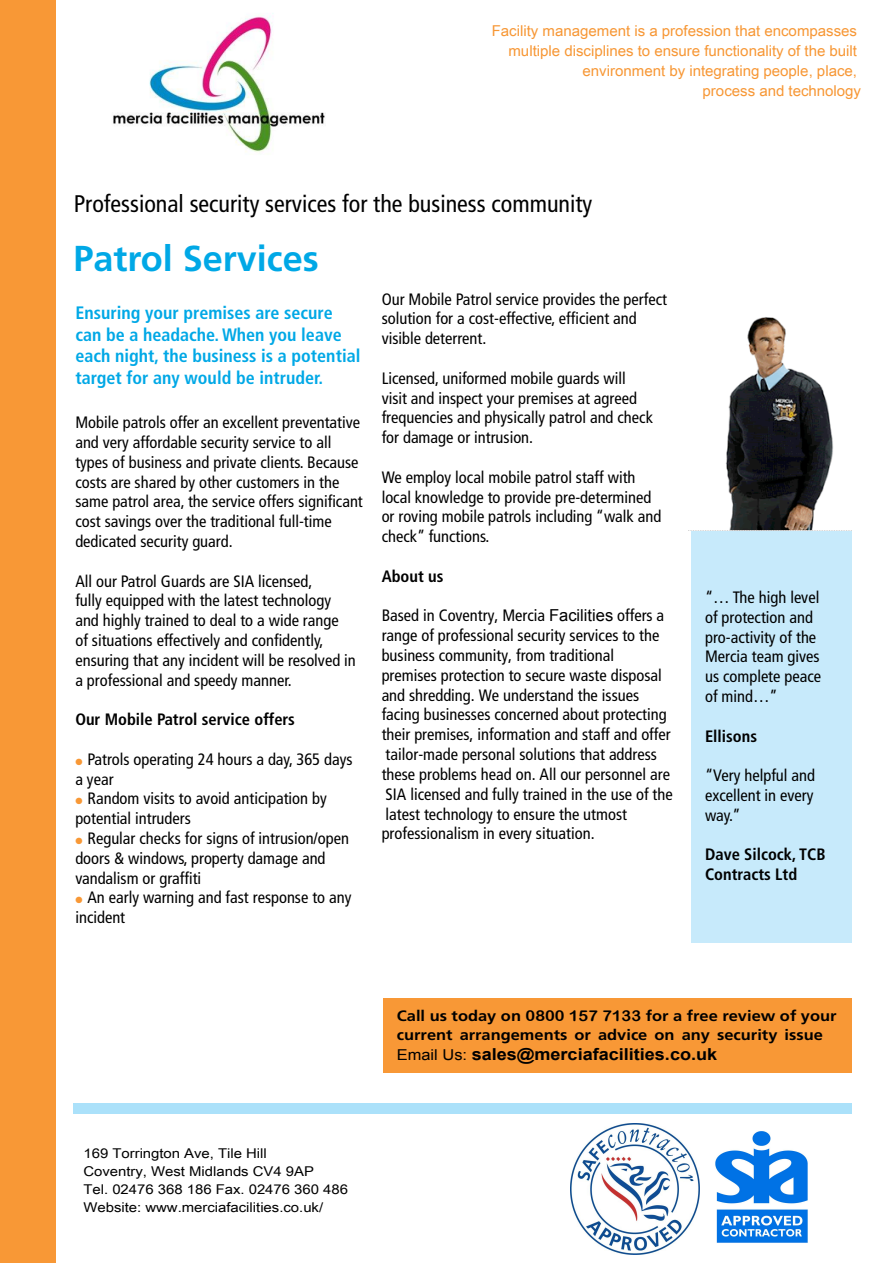
<style>
.page{position:relative;width:893px;height:1263px;background:#fff}
.page>*{position:absolute;margin:0;border:0;box-sizing:border-box;transform-origin:0 0}
.t1{font:700 36px "Frutiger";color:#00a8e6}
.t2{font:condensed 24px "Frutiger";color:#000}
.t3{font:700 condensed 18px/21.6px "Frutiger";color:#00a8e6}
.t4{font:condensed 16.5px/19.8px "Frutiger";color:#000}
.t5{font:700 condensed 16.5px/19.8px "Frutiger";color:#000}
.t6{font:700 16.5px "Arial";color:#000;scale:1.09 1}
.t7{font:15px/20.1px "Arial Unicode MS";color:#f79735;text-align:right}
.t8{font:700 15px/19.8px "Frutiger";color:#000;scale:1.1 1}
.t9{font:13.5px/18px "Arial Unicode MS";color:#000;scale:1.1 1}
.s1{color:#f89836}
.s2{font-family:"Arial";font-stretch:normal}
.s3{font-family:"Arial Rounded MT Bold";font-weight:400}
.s4{font-weight:400;font-size:15px}
</style>
<div class="page">
<img style="left:715px;top:1131px;width:93px;height:112px">
<img style="left:571px;top:1124px;width:129px;height:130px">
<div style="left:692px;top:530px;width:160px;height:412px;background:#c7eafb"></div>
<div style="left:0;top:0;width:55px;height:1263px;background:#f89836"></div>
<div style="left:74px;top:1103px;width:778px;height:11px;background:#abe1fa"></div>
<div style="left:383px;top:998px;width:469px;height:74px;background:#f89836"></div>
<img style="left:726px;top:317px;width:107px;height:213px">
<img style="left:113px;top:13px;width:212px;height:140px">
<p class="t7" style="left:492px;top:20px;width:371px">Facility management is a profession that encompasses multiple disciplines to ensure functionality of the built environment by integrating people, place,<br>process and technology</p>
<h2 class="t2" style="left:74px;top:190px;width:520px">Professional security services for the business community</h2>
<h1 class="t1" style="left:73px;top:237px;width:247px">Patrol Services</h1>
<p class="t3" style="left:75px;top:302px;width:286px">Ensuring your premises are secure can be a headache. When you leave each night, the business is a potential target for any would be intruder.</p>
<p class="t4" style="left:75px;top:413px;width:289px">Mobile patrols offer an excellent preventative and very affordable security service to all types of business and private clients. Because costs are shared by other customers in the same patrol area, the service offers significant cost savings over the traditional full-time dedicated security guard.</p>
<p class="t4" style="left:75px;top:571px;width:282px">All our Patrol Guards are SIA licensed,<br>fully equipped with the latest technology and highly trained to deal to a wide range<br>of situations effectively and confidently, ensuring that any incident will be resolved in a professional and speedy manner.</p>
<p class="t5" style="left:75px;top:710px;width:221px">Our Mobile Patrol service offers</p>
<p class="t4" style="left:75px;top:749px;width:279px"><span class="s1">●</span> Patrols operating 24 hours a day, 365 days a year</p>
<p class="t4" style="left:75px;top:789px;width:253px"><span class="s1">●</span> Random visits to avoid anticipation by potential intruders</p>
<p class="t4" style="left:75px;top:828px;width:275px"><span class="s1">●</span> Regular checks for signs of intrusion/open doors &amp; windows, property damage and vandalism or graffiti</p>
<p class="t4" style="left:75px;top:888px;width:278px"><span class="s1">●</span> An early warning and fast response to any incident</p>
<p class="t4" style="left:382px;top:289px;width:287px">Our Mobile Patrol service provides the perfect solution for a cost-effective, efficient and visible deterrent.</p>
<p class="t4" style="left:382px;top:368px;width:273px">Licensed, uniformed mobile guards will visit and inspect your premises at agreed frequencies and physically patrol and check for damage or intrusion.</p>
<p class="t4" style="left:382px;top:467px;width:281px">We employ local mobile patrol staff with local knowledge to provide pre-determined or roving mobile patrols including “walk and check” functions.</p>
<p class="t5" style="left:382px;top:566px;width:63px">About us</p>
<p class="t4" style="left:382px;top:606px;width:293px">Based in Coventry, Mercia <span class="s2">Facilities</span> offers a range of professional security services to the business community, from traditional premises protection to secure waste disposal and shredding. We understand the issues facing businesses concerned about protecting their premises, information and staff and offer tailor-made personal solutions that address these problems head on. All our personnel are SIA licensed and fully trained in the use of the latest technology to ensure the utmost professionalism in every situation.</p>
<p class="t4" style="left:705px;top:587px;width:118px">“… The high level of protection and pro-activity of the<br>Mercia team gives us complete peace of mind…”</p>
<p class="t5" style="left:705px;top:726px;width:53px">Ellisons</p>
<p class="t4" style="left:705px;top:766px;width:111px;text-align:justify">“Very helpful and excellent in every way.”</p>
<p class="t5" style="left:705px;top:845px;width:122px">Dave Silcock, TCB<br>Contracts Ltd</p>
<p class="t9" style="left:83px;top:1144px;width:242px">169 Torrington Ave, Tile Hill<br>Coventry, West Midlands CV4 9AP<br>Tel. 02476 368 186 Fax. 02476 360 486<br>Website: www.merciafacilities.co.uk/</p>
<p class="t8" style="left:397px;top:1005px;width:401px">Call us today on <span class="s3">0800 157 7133</span> for a free review of your current arrangements or advice on any security issue</p>
<p class="t6" style="left:397px;top:1045px;width:295px"><span class="s4">Email Us:</span> sales@merciafacilities.co.uk</p>
</div>
